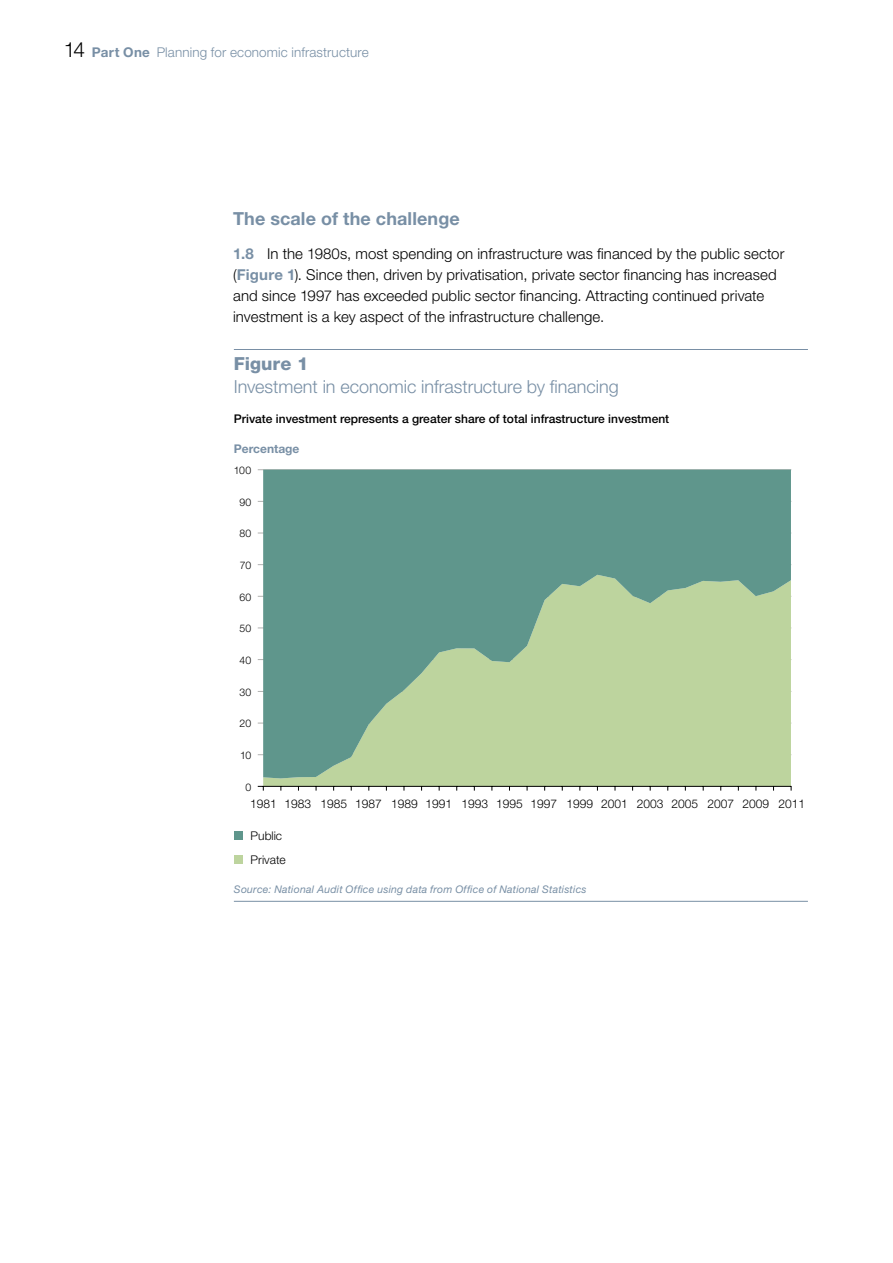
<style>
.page{position:relative;width:893px;height:1263px;background:#fff}
.page>*{position:absolute;margin:0;border:0;box-sizing:border-box;transform-origin:0 0}
.t1{font:300 18px/22.5px "Helvetica Neue LT Std";color:#788fa5}
.Heading_3{font:700 18px "Helvetica Neue LT Std";letter-spacing:.005em;color:#788fa5}
.Part_One_number{font:300 15px/21px "Helvetica Neue LT Std";letter-spacing:.005em;color:#000}
.t2{font:300 13.5px "Helvetica Neue LT Std";letter-spacing:.01em;color:#788fa5}
.t3{font:300 12px/24px "Helvetica Neue LT Std";color:#000}
.t4{font:500 12px "Helvetica Neue LT Std";color:#000}
.t5{font:700 12px "Helvetica Neue LT Std";color:#788fa5}
.t6{font:italic 10.5px "Helvetica Neue LT Std";letter-spacing:.02em;color:#788fa5}
.t7{font:300 10.5px "Helvetica Neue LT Std";letter-spacing:.015em;color:#000}
.s1{font-size:20.85px;color:#000}
.s2{font-weight:700}
.s3{font-weight:700;color:#788fa5}
.s4{font-weight:800}
</style>
<div class="page">
<hr style="left:234px;top:349px;width:574px;height:1px;background:#788fa5">
<hr style="left:234px;top:901px;width:574px;height:1px;background:#788fa5">
<div style="left:234px;top:855px;width:8px;height:8px;background:#bdd49e"></div>
<div style="left:234px;top:831px;width:8px;height:8px;background:#5f968c"></div>
<hr style="left:258px;top:754px;width:533px;height:1px;background:#b1b1b0">
<hr style="left:258px;top:723px;width:533px;height:1px;background:#b1b1b0">
<hr style="left:258px;top:691px;width:533px;height:1px;background:#b1b1b0">
<hr style="left:258px;top:659px;width:533px;height:1px;background:#b1b1b0">
<hr style="left:258px;top:628px;width:533px;height:1px;background:#b1b1b0">
<hr style="left:258px;top:596px;width:533px;height:1px;background:#b1b1b0">
<hr style="left:258px;top:564px;width:533px;height:1px;background:#b1b1b0">
<hr style="left:258px;top:533px;width:533px;height:1px;background:#b1b1b0">
<hr style="left:258px;top:501px;width:533px;height:1px;background:#b1b1b0">
<hr style="left:258px;top:469px;width:533px;height:1px;background:#b1b1b0">
<svg style="left:263px;top:778px;width:528px;height:8px;background:#b9d09b"></svg>
<svg style="left:263px;top:470px;width:528px;height:308px;background:#86af93"></svg>
<hr style="left:258px;top:786px;width:533px;height:1px;background:#000">
<p class="t2" style="left:64px;top:44px;width:306px"><span class="s1">14</span> <span class="s2">Part One</span> Planning for economic infrastructure</p>
<p class="Heading_3" style="left:233px;top:208px;width:228px">The scale of the challenge</p>
<p class="Part_One_number" style="left:233px;top:243px;width:553px"><span class="s3">1.8</span> In the 1980s, most spending on infrastructure was financed by the public sector (<span class="s3">Figure 1</span>). Since then, driven by privatisation, private sector financing has increased and since 1997 has exceeded public sector financing. Attracting continued private investment is a key aspect of the infrastructure challenge.</p>
<p class="t1" style="left:234px;top:352px;width:386px"><span class="s4">Figure 1<br></span>Investment in economic infrastructure by financing</p>
<p class="t4" style="left:234px;top:411px;width:437px">Private investment represents a greater share of total infrastructure investment</p>
<p class="t5" style="left:234px;top:441px;width:67px">Percentage</p>
<p class="t7" style="left:234px;top:464px;width:19px">100</p>
<p class="t7" style="left:239px;top:495px;width:13px">90</p>
<p class="t7" style="left:239px;top:527px;width:13px">80</p>
<p class="t7" style="left:240px;top:559px;width:13px">70</p>
<p class="t7" style="left:239px;top:590px;width:13px">60</p>
<p class="t7" style="left:240px;top:622px;width:13px">50</p>
<p class="t7" style="left:239px;top:654px;width:13px">40</p>
<p class="t7" style="left:239px;top:685px;width:13px">30</p>
<p class="t7" style="left:240px;top:717px;width:13px">20</p>
<p class="t7" style="left:240px;top:749px;width:13px">10</p>
<p class="t7" style="left:245px;top:780px;width:7px">0</p>
<p class="t3" style="left:285px;top:791px;width:522px">1983 1985 1987 1989 1991 1993 1995 1997 1999 2001 2003 2005 2007 2009 2011</p>
<p class="t3" style="left:250px;top:791px;width:28px">1981</p>
<p class="t3" style="left:251px;top:824px;width:37px">Public<br>Private</p>
<p class="t6" style="left:234px;top:883px;width:354px">Source: National Audit Office using data from Office of National Statistics</p>
</div>
